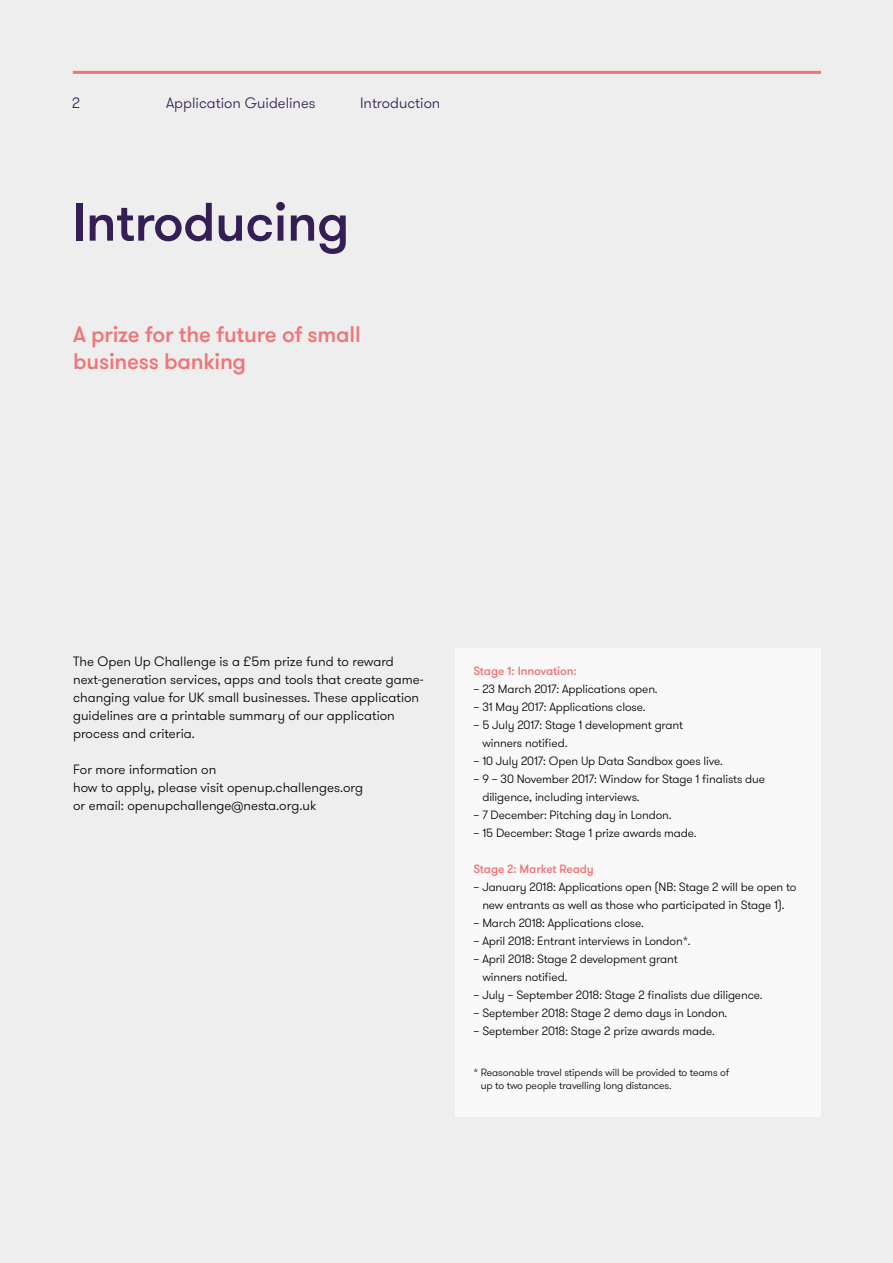
<style>
.page{position:relative;width:893px;height:1263px;background:#edeeed}
.page>*{position:absolute;margin:0;border:0;box-sizing:border-box;transform-origin:0 0}
.t1{font:500 54px "GT Walsheim";letter-spacing:-.01em;color:#351d55}
.t2{font:500 22.5px/27px "GT Walsheim";letter-spacing:-.01em;color:#f27477}
.t3{font:300 15px "GT Walsheim";color:#351d55}
.t4{font:300 13.5px/18px "GT Walsheim";color:#000001}
.t5{font:300 12px/18px "GT Walsheim";letter-spacing:-.01em;color:#000001}
.t6{font:500 12px "GT Walsheim";letter-spacing:-.01em;color:#f27477}
.t7{font:300 10.5px/13.5px "GT Walsheim";letter-spacing:-.01em;color:#000001}
</style>
<div class="page">
<hr style="left:73px;top:71px;width:748px;height:3px;background:#f27477">
<div style="left:455px;top:648px;width:366px;height:468px;background:#f9f9f9"></div>
<p class="t3" style="left:72px;top:93px;width:9px">2</p>
<p class="t3" style="left:166px;top:93px;width:151px">Application Guidelines</p>
<p class="t3" style="left:360px;top:93px;width:82px">Introduction</p>
<h1 class="t1" style="left:72px;top:188px;width:279px">Introducing</h1>
<h2 class="t2" style="left:73px;top:321px;width:289px">A prize for the future of small business banking</h2>
<p class="t4" style="left:73px;top:653px;width:352px">The Open Up Challenge is a £5m prize fund to reward next-generation services, apps and tools that create game&shy;changing value for UK small businesses. These application guidelines are a printable summary of our application process and criteria.</p>
<p class="t4" style="left:73px;top:761px;width:292px">For more information on<br>how to apply, please visit openup.challenges.org or email: openupchallenge@nesta.org.uk</p>
<p class="t6" style="left:473px;top:663px;width:105px">Stage 1: Innovation:</p>
<p class="t5" style="left:473px;top:680px;width:186px">– 23 March 2017: Applications open.</p>
<p class="t5" style="left:473px;top:698px;width:174px">– 31 May 2017: Applications close.</p>
<p class="t5" style="left:482px;top:716px;width:202px;text-indent:-9px">– 5 July 2017: Stage 1 development grant winners notified.</p>
<p class="t5" style="left:473px;top:752px;width:251px">– 10 July 2017: Open Up Data Sandbox goes live.</p>
<p class="t5" style="left:482px;top:770px;width:284px;text-indent:-9px">– 9 – 30 November 2017: Window for Stage 1 finalists due diligence, including interviews.</p>
<p class="t5" style="left:473px;top:806px;width:200px">– 7 December: Pitching day in London.</p>
<p class="t5" style="left:473px;top:824px;width:225px">– 15 December: Stage 1 prize awards made.</p>
<p class="t6" style="left:473px;top:861px;width:122px">Stage 2: Market Ready</p>
<p class="t5" style="left:473px;top:878px;width:324px;text-align:center">– January 2018: Applications open (NB: Stage 2 will be open to new entrants as well as those who participated in Stage 1).</p>
<p class="t5" style="left:473px;top:914px;width:172px">– March 2018: Applications close.</p>
<p class="t5" style="left:473px;top:932px;width:219px">– April 2018: Entrant interviews in London*.</p>
<p class="t5" style="left:482px;top:950px;width:197px;text-indent:-9px">– April 2018: Stage 2 development grant winners notified.</p>
<p class="t5" style="left:473px;top:986px;width:291px">– July – September 2018: Stage 2 finalists due diligence.</p>
<p class="t5" style="left:473px;top:1004px;width:255px">– September 2018: Stage 2 demo days in London.</p>
<p class="t5" style="left:473px;top:1022px;width:243px">– September 2018: Stage 2 prize awards made.</p>
<p class="t7" style="left:481px;top:1065px;width:250px;text-indent:-7px">* Reasonable travel stipends will be provided to teams of up to two people travelling long distances.</p>
</div>
